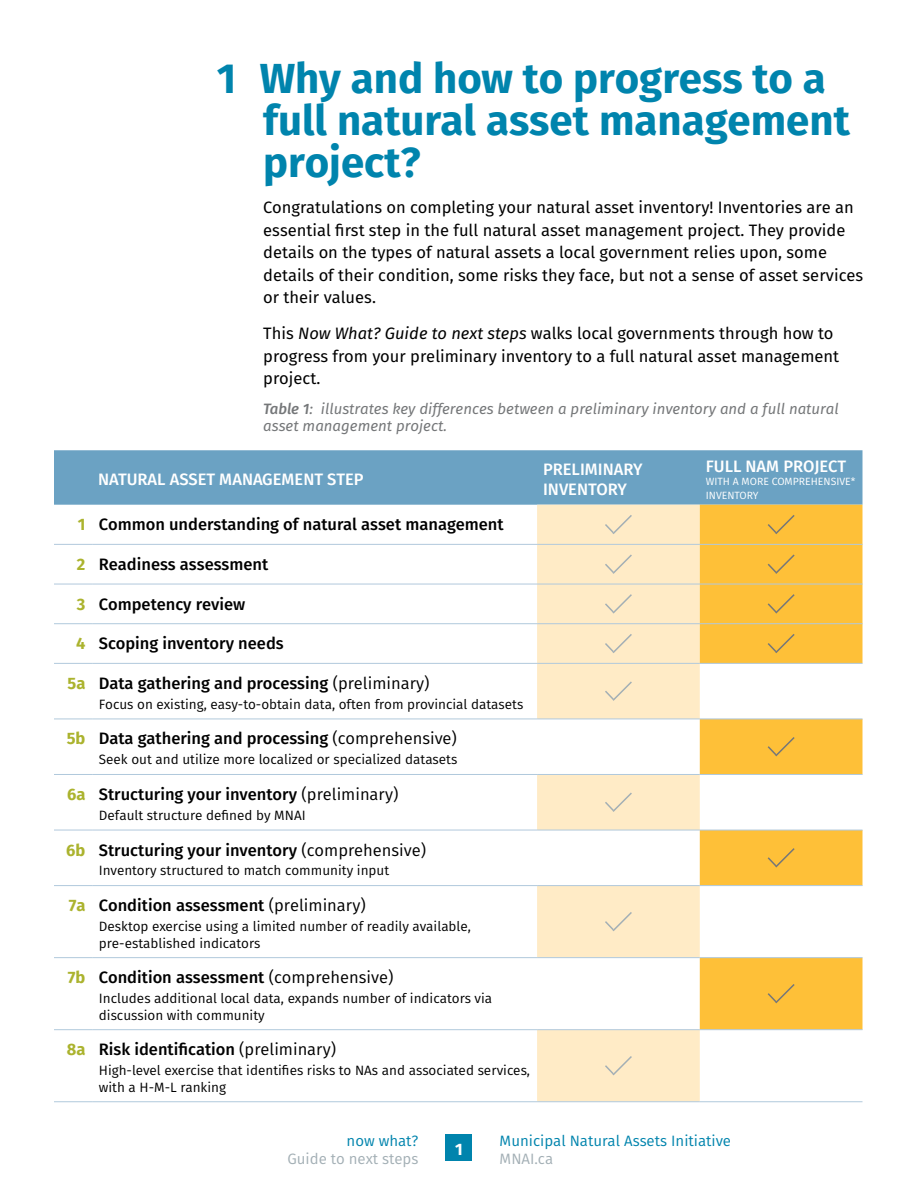
<style>
.page{position:relative;width:918px;height:1188px;background:#fff}
.page>*{position:absolute;margin:0;border:0;box-sizing:border-box;transform-origin:0 0}
.t1{font:700 42px/42px "Fira Sans";color:#0084ad}
.t2{font:16.5px/22.5px "Fira Sans";color:#000}
.t3{font:500 16.5px "Fira Sans";color:#000}
.t4{font:500 16.5px/19.5px "Fira Sans";color:#fff}
.t5{font:700 16.5px "Fira Sans";color:#fff}
.t6{font:italic 15px/16.5px "Fira Sans";color:#757779}
.t7{font:15px "Fira Sans";color:#0084ad}
.t8{font:15px "Fira Sans";color:#a3afb5}
.t9{font:13.5px/16.5px "Fira Sans";color:#000}
.t10{font:10.5px/13.5px "Fira Sans";color:#fff}
.s1{font-style:italic}
.s2{font-weight:500}
.s3{font-weight:700;color:#abb32e}
.s4{font-weight:400}
</style>
<div class="page">
<div style="left:446px;top:1134px;width:26px;height:27px;background:#0084ad"></div>
<div style="left:54px;top:450px;width:808px;height:55px;background:#6ba2c3"></div>
<svg style="left:537px;top:505px;width:163px;height:596px;fill:#ffebc6"></svg>
<svg style="left:700px;top:505px;width:162px;height:524px;fill:#fec038"></svg>
<hr style="left:54px;top:544px;width:38px;height:1px;background:#b1c9dc">
<hr style="left:92px;top:544px;width:445px;height:1px;background:#b1c9dc">
<hr style="left:537px;top:544px;width:163px;height:1px;background:#b1c9dc">
<hr style="left:700px;top:544px;width:162px;height:1px;background:#b1c9dc">
<hr style="left:54px;top:584px;width:38px;height:1px;background:#b1c9dc">
<hr style="left:92px;top:584px;width:445px;height:1px;background:#b1c9dc">
<hr style="left:537px;top:584px;width:163px;height:1px;background:#b1c9dc">
<hr style="left:700px;top:584px;width:162px;height:1px;background:#b1c9dc">
<hr style="left:54px;top:623px;width:38px;height:1px;background:#b1c9dc">
<hr style="left:92px;top:623px;width:445px;height:1px;background:#b1c9dc">
<hr style="left:537px;top:623px;width:163px;height:1px;background:#b1c9dc">
<hr style="left:700px;top:623px;width:162px;height:1px;background:#b1c9dc">
<hr style="left:54px;top:663px;width:38px;height:1px;background:#b1c9dc">
<hr style="left:92px;top:663px;width:445px;height:1px;background:#b1c9dc">
<hr style="left:537px;top:663px;width:163px;height:1px;background:#b1c9dc">
<hr style="left:700px;top:663px;width:162px;height:1px;background:#b1c9dc">
<hr style="left:54px;top:719px;width:38px;height:1px;background:#b1c9dc">
<hr style="left:92px;top:719px;width:445px;height:1px;background:#b1c9dc">
<hr style="left:537px;top:719px;width:163px;height:1px;background:#b1c9dc">
<hr style="left:700px;top:719px;width:162px;height:1px;background:#b1c9dc">
<hr style="left:54px;top:774px;width:38px;height:1px;background:#b1c9dc">
<hr style="left:92px;top:774px;width:445px;height:1px;background:#b1c9dc">
<hr style="left:537px;top:774px;width:163px;height:1px;background:#b1c9dc">
<hr style="left:700px;top:774px;width:162px;height:1px;background:#b1c9dc">
<hr style="left:54px;top:830px;width:38px;height:1px;background:#b1c9dc">
<hr style="left:92px;top:830px;width:445px;height:1px;background:#b1c9dc">
<hr style="left:537px;top:830px;width:163px;height:1px;background:#b1c9dc">
<hr style="left:700px;top:830px;width:162px;height:1px;background:#b1c9dc">
<hr style="left:54px;top:885px;width:38px;height:1px;background:#b1c9dc">
<hr style="left:92px;top:885px;width:445px;height:1px;background:#b1c9dc">
<hr style="left:537px;top:885px;width:163px;height:1px;background:#b1c9dc">
<hr style="left:700px;top:885px;width:162px;height:1px;background:#b1c9dc">
<hr style="left:54px;top:957px;width:38px;height:1px;background:#b1c9dc">
<hr style="left:92px;top:957px;width:445px;height:1px;background:#b1c9dc">
<hr style="left:537px;top:957px;width:163px;height:1px;background:#b1c9dc">
<hr style="left:700px;top:957px;width:162px;height:1px;background:#b1c9dc">
<hr style="left:54px;top:1029px;width:38px;height:1px;background:#b1c9dc">
<hr style="left:92px;top:1029px;width:445px;height:1px;background:#b1c9dc">
<hr style="left:537px;top:1029px;width:163px;height:1px;background:#b1c9dc">
<hr style="left:700px;top:1029px;width:162px;height:1px;background:#b1c9dc">
<hr style="left:54px;top:1101px;width:38px;height:1px;background:#b1c9dc">
<hr style="left:92px;top:1101px;width:445px;height:1px;background:#b1c9dc">
<hr style="left:537px;top:1101px;width:163px;height:1px;background:#b1c9dc">
<hr style="left:700px;top:1101px;width:162px;height:1px;background:#b1c9dc">
<svg style="left:603px;top:513px;width:31px;height:23px"></svg>
<svg style="left:766px;top:513px;width:30px;height:23px"></svg>
<svg style="left:603px;top:553px;width:31px;height:23px"></svg>
<svg style="left:766px;top:553px;width:30px;height:23px"></svg>
<svg style="left:603px;top:593px;width:31px;height:22px"></svg>
<svg style="left:766px;top:593px;width:30px;height:22px"></svg>
<svg style="left:603px;top:632px;width:31px;height:23px"></svg>
<svg style="left:766px;top:632px;width:30px;height:23px"></svg>
<svg style="left:603px;top:680px;width:31px;height:22px"></svg>
<svg style="left:766px;top:735px;width:30px;height:23px"></svg>
<svg style="left:603px;top:791px;width:31px;height:23px"></svg>
<svg style="left:766px;top:847px;width:30px;height:22px"></svg>
<svg style="left:603px;top:910px;width:31px;height:23px"></svg>
<svg style="left:766px;top:982px;width:30px;height:23px"></svg>
<svg style="left:603px;top:1054px;width:31px;height:23px"></svg>
<h1 class="t1" style="left:263px;top:55px;width:588px;text-indent:-46px">1 Why and how to progress to a full natural asset management project?</h1>
<p class="t2" style="left:263px;top:196px;width:601px">Congratulations on completing your natural asset inventory! Inventories are an essential first step in the full natural asset management project. They provide details on the types of natural assets a local government relies upon, some details of their condition, some risks they face, but not a sense of asset services or their values.</p>
<p class="t2" style="left:263px;top:322px;width:577px">This <span class="s1">Now What? Guide to next steps</span> walks local governments through how to progress from your preliminary inventory to a full natural asset management project.</p>
<p class="t6" style="left:263px;top:400px;width:577px"><span class="s2">Table 1</span>: illustrates key differences between a preliminary inventory and a full natural asset management project.</p>
<p class="t4" style="left:98px;top:469px;width:267px">NATURAL ASSET MANAGEMENT STEP</p>
<p class="t4" style="left:543px;top:459px;width:101px">PRELIMINARY<br>INVENTORY</p>
<p class="t4" style="left:706px;top:455px;width:142px">FULL NAM PROJECT</p>
<p class="t10" style="left:706px;top:475px;width:151px">WITH A MORE COMPREHENSIVE*<br>INVENTORY</p>
<p class="t3" style="left:78px;top:511px;width:428px"><span class="s3">1</span> Common understanding of natural asset management</p>
<p class="t3" style="left:77px;top:551px;width:193px"><span class="s3">2</span> Readiness assessment</p>
<p class="t3" style="left:77px;top:591px;width:170px"><span class="s3">3</span> Competency review</p>
<p class="t3" style="left:76px;top:630px;width:209px"><span class="s3">4</span> Scoping inventory needs</p>
<p class="t3" style="left:67px;top:670px;width:364px"><span class="s3">5a</span> Data gathering and processing <span class="s4">(preliminary)</span></p>
<p class="t9" style="left:99px;top:696px;width:426px">Focus on existing, easy-to-obtain data, often from provincial datasets</p>
<p class="t3" style="left:67px;top:725px;width:392px"><span class="s3">5b</span> Data gathering and processing <span class="s4">(comprehensive)</span></p>
<p class="t9" style="left:99px;top:751px;width:360px">Seek out and utilize more localized or specialized datasets</p>
<p class="t3" style="left:67px;top:781px;width:333px"><span class="s3">6a</span> Structuring your inventory <span class="s4">(preliminary)</span></p>
<p class="t9" style="left:99px;top:807px;width:208px">Default structure defined by MNAI</p>
<p class="t3" style="left:66px;top:837px;width:361px"><span class="s3">6b</span> Structuring your inventory <span class="s4">(comprehensive)</span></p>
<p class="t9" style="left:99px;top:862px;width:292px">Inventory structured to match community input</p>
<p class="t3" style="left:69px;top:892px;width:298px"><span class="s3">7a</span> Condition assessment <span class="s4">(preliminary)</span></p>
<p class="t9" style="left:99px;top:918px;width:374px">Desktop exercise using a limited number of readily available, pre-established indicators</p>
<p class="t3" style="left:68px;top:964px;width:327px"><span class="s3">7b</span> Condition assessment <span class="s4">(comprehensive)</span></p>
<p class="t9" style="left:99px;top:990px;width:395px">Includes additional local data, expands number of indicators via discussion with community</p>
<p class="t3" style="left:67px;top:1036px;width:271px"><span class="s3">8a</span> Risk identification <span class="s4">(preliminary)</span></p>
<p class="t9" style="left:99px;top:1062px;width:433px">High-level exercise that identifies risks to NAs and associated services, with a H-M-L ranking</p>
<p class="t7" style="left:347px;top:1129px;width:73px">now what?</p>
<p class="t8" style="left:287px;top:1147px;width:133px">Guide to next steps</p>
<p class="t5" style="left:455px;top:1136px;width:9px">1</p>
<p class="t7" style="left:500px;top:1129px;width:233px">Municipal Natural Assets Initiative</p>
<p class="t8" style="left:500px;top:1147px;width:55px">MNAI.ca</p>
</div>
